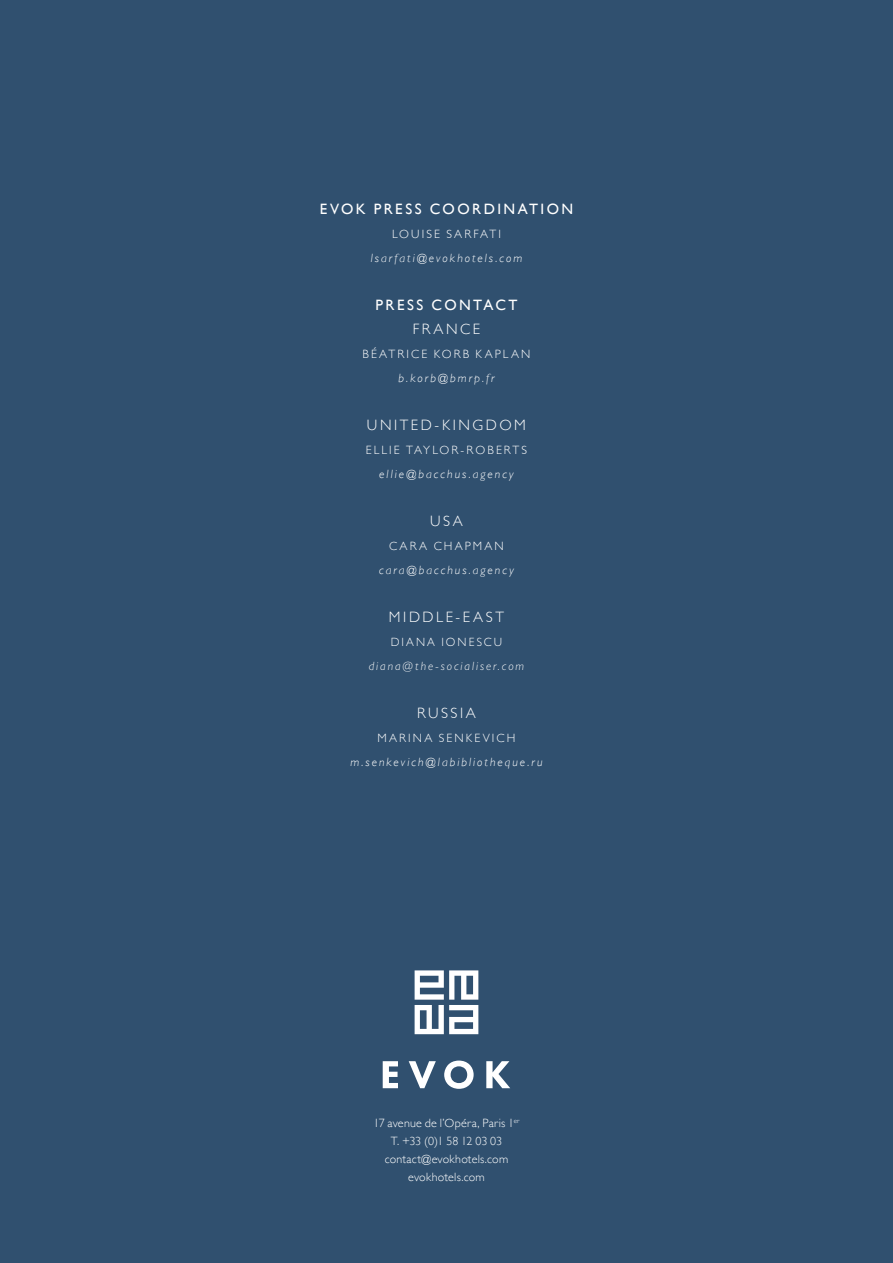
<style>
.page{position:relative;width:893px;height:1263px;background:#30506f}
.page>*{position:absolute;margin:0;border:0;box-sizing:border-box;transform-origin:0 0}
.t1{font:300 15px "Gill Sans";letter-spacing:.17em;color:#fff}
.t2{font:15px "Gill Sans";letter-spacing:.165em;color:#fff}
.t3{font:italic 300 12px "Gill Sans";letter-spacing:.165em;color:#fff}
.t4{font:300 12px/18px "Gill Sans";letter-spacing:.015em;color:#fff;text-align:center}
.t5{font:300 12px "Gill Sans";letter-spacing:.175em;color:#fff}
.t6{font:italic 300 12px "Gill Sans Nova";letter-spacing:.165em;color:#fff}
.t7{font:300 12px "Gill Sans Nova";letter-spacing:.17em;color:#fff}
</style>
<div class="page">
<svg style="left:383px;top:1061px;width:15px;height:27px"></svg>
<svg style="left:409px;top:1061px;width:27px;height:27px"></svg>
<svg style="left:444px;top:1060px;width:30px;height:29px"></svg>
<svg style="left:486px;top:1061px;width:24px;height:27px"></svg>
<svg style="left:415px;top:970px;width:63px;height:64px"></svg>
<p class="t2" style="left:320px;top:200px;width:255px">EVOK PRESS COORDINATION</p>
<p class="t5" style="left:392px;top:229px;width:110px">LOUISE SARFATI</p>
<p class="t3" style="left:371px;top:253px;width:153px">lsarfati@evokhotels.com</p>
<p class="t2" style="left:375px;top:296px;width:144px">PRESS CONTACT</p>
<p class="t1" style="left:413px;top:323px;width:69px">FRANCE</p>
<p class="t5" style="left:362px;top:349px;width:170px">BÉATRICE KORB KAPLAN</p>
<p class="t3" style="left:399px;top:373px;width:97px">b.korb@bmrp.fr</p>
<p class="t1" style="left:367px;top:419px;width:161px">UNITED-KINGDOM</p>
<p class="t5" style="left:366px;top:445px;width:163px">ELLIE TAYLOR-ROBERTS</p>
<p class="t3" style="left:379px;top:469px;width:136px">ellie@bacchus.agency</p>
<p class="t1" style="left:430px;top:515px;width:34px">USA</p>
<p class="t5" style="left:389px;top:541px;width:116px">CARA CHAPMAN</p>
<p class="t3" style="left:379px;top:565px;width:136px">cara@bacchus.agency</p>
<p class="t1" style="left:389px;top:611px;width:117px">MIDDLE-EAST</p>
<p class="t7" style="left:391px;top:635px;width:113px">DIANA IONESCU</p>
<p class="t6" style="left:369px;top:662px;width:157px">diana@the-socialiser.com</p>
<p class="t1" style="left:417px;top:707px;width:60px">RUSSIA</p>
<p class="t5" style="left:377px;top:733px;width:139px">MARINA SENKEVICH</p>
<p class="t3" style="left:350px;top:757px;width:193px">m.senkevich@labibliotheque.ru</p>
<p class="t4" style="left:373px;top:1114px;width:148px">17 avenue de l’Opéra, Paris 1<sup>er<br></sup>T. +33 (0)1 58 12 03 03 contact@evokhotels.com evokhotels.com</p>
</div>
